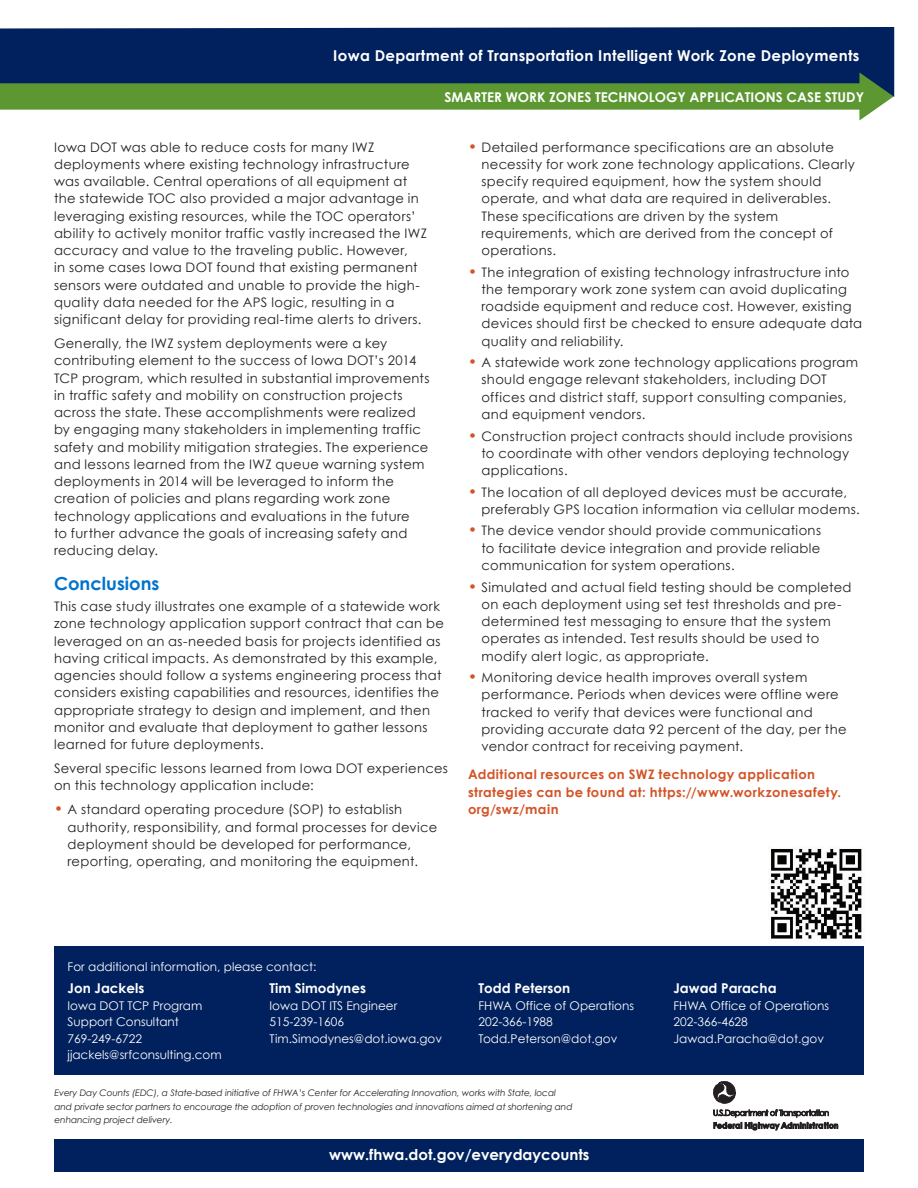
<style>
.page{position:relative;width:918px;height:1188px;background:#fff}
.page>*{position:absolute;margin:0;border:0;box-sizing:border-box;transform-origin:0 0}
.t1{font:700 18px "Century Gothic";color:#0073ce}
.Heading_Level_1{font:700 15px "Century Gothic";letter-spacing:.02em;color:#fff}
.Footer_EDC_Website{font:700 15px "Century Gothic";color:#fff}
.Heading_Level_1-2{font:700 13.5px "Century Gothic";color:#fff}
.Footer_Blue_Bar{font:700 13.5px "Century Gothic";color:#fff}
.body{font:13.2px/17.2px "Century Gothic";letter-spacing:.03em;color:#231f20}
.Body_Text{font:700 13.2px/17.2px "Century Gothic";letter-spacing:.03em;color:#d35427}
.Footer_Blue_Bar-2{font:12px/16.5px "Century Gothic";color:#fff}
.Footer_EDC_Boilerpla{font:italic 9px/13.5px "Century Gothic";letter-spacing:-.01em;color:#231f20}
.s1{font-weight:700;font-size:15px;color:#d35427}
</style>
<div class="page">
<div style="left:54px;top:946px;width:810px;height:128px;background:#00215d"></div>
<div style="left:55px;top:1139px;width:809px;height:32px;background:#00215d"></div>
<img style="left:770px;top:848px;width:92px;height:91px">
<div style="left:0;top:27px;width:894px;height:44px;background:#00215d"></div>
<svg style="left:0;top:71px;width:894px;height:49px;fill:#5c9731"></svg>
<svg style="left:713px;top:1081px;width:125px;height:49px"></svg>
<h1 class="Heading_Level_1" style="left:333px;top:46px;width:528px">Iowa Department of Transportation Intelligent Work Zone Deployments</h1>
<h1 class="Heading_Level_1-2" style="left:444px;top:89px;width:421px">SMARTER WORK ZONES TECHNOLOGY APPLICATIONS CASE STUDY</h1>
<p class="body" style="left:54px;top:138px;width:375px">Iowa DOT was able to reduce costs for many IWZ deployments where existing technology infrastructure was available. Central operations of all equipment at the statewide TOC also provided a major advantage in leveraging existing resources, while the TOC operators’ ability to actively monitor traffic vastly increased the IWZ accuracy and value to the traveling public. However,<br>in some cases Iowa DOT found that existing permanent sensors were outdated and unable to provide the high&shy;quality data needed for the APS logic, resulting in a significant delay for providing real-time alerts to drivers.</p>
<p class="body" style="left:54px;top:335px;width:377px">Generally, the IWZ system deployments were a key contributing element to the success of Iowa DOT’s 2014<br>TCP program, which resulted in substantial improvements in traffic safety and mobility on construction projects across the state. These accomplishments were realized by engaging many stakeholders in implementing traffic safety and mobility mitigation strategies. The experience and lessons learned from the IWZ queue warning system deployments in 2014 will be leveraged to inform the creation of policies and plans regarding work zone technology applications and evaluations in the future<br>to further advance the goals of increasing safety and reducing delay.</p>
<p class="t1" style="left:54px;top:572px;width:107px">Conclusions</p>
<p class="body" style="left:54px;top:598px;width:391px">This case study illustrates one example of a statewide work zone technology application support contract that can be leveraged on an as-needed basis for projects identified as having critical impacts. As demonstrated by this example, agencies should follow a systems engineering process that considers existing capabilities and resources, identifies the appropriate strategy to design and implement, and then monitor and evaluate that deployment to gather lessons learned for future deployments.</p>
<p class="body" style="left:54px;top:760px;width:395px">Several specific lessons learned from Iowa DOT experiences on this technology application include:</p>
<p class="body" style="left:68px;top:801px;width:371px;text-indent:-14px"><span class="s1">•</span> A standard operating procedure (SOP) to establish authority, responsibility, and formal processes for device deployment should be developed for performance, reporting, operating, and monitoring the equipment.</p>
<p class="body" style="left:482px;top:138px;width:375px;text-indent:-14px"><span class="s1">•</span> Detailed performance specifications are an absolute necessity for work zone technology applications. Clearly specify required equipment, how the system should operate, and what data are required in deliverables.<br>These specifications are driven by the system requirements, which are derived from the concept of operations.</p>
<p class="body" style="left:482px;top:263px;width:382px;text-indent:-14px"><span class="s1">•</span> The integration of existing technology infrastructure into the temporary work zone system can avoid duplicating roadside equipment and reduce cost. However, existing devices should first be checked to ensure adequate data quality and reliability.</p>
<p class="body" style="left:482px;top:354px;width:378px;text-indent:-14px"><span class="s1">•</span> A statewide work zone technology applications program should engage relevant stakeholders, including DOT offices and district staff, support consulting companies, and equipment vendors.</p>
<p class="body" style="left:482px;top:427px;width:373px;text-indent:-14px"><span class="s1">•</span> Construction project contracts should include provisions to coordinate with other vendors deploying technology applications.</p>
<p class="body" style="left:482px;top:483px;width:380px;text-indent:-14px"><span class="s1">•</span> The location of all deployed devices must be accurate, preferably GPS location information via cellular modems.</p>
<p class="body" style="left:482px;top:522px;width:341px;text-align:justify;text-indent:-14px"><span class="s1">•</span> The device vendor should provide communications to facilitate device integration and provide reliable communication for system operations.</p>
<p class="body" style="left:482px;top:578px;width:371px;text-indent:-14px"><span class="s1">•</span> Simulated and actual field testing should be completed on each deployment using set test thresholds and pre&shy;determined test messaging to ensure that the system operates as intended. Test results should be used to modify alert logic, as appropriate.</p>
<p class="body" style="left:482px;top:669px;width:367px;text-indent:-14px"><span class="s1">•</span> Monitoring device health improves overall system performance. Periods when devices were offline were tracked to verify that devices were functional and providing accurate data 92 percent of the day, per the vendor contract for receiving payment.</p>
<p class="Body_Text" style="left:468px;top:766px;width:375px">Additional resources on SWZ technology application strategies can be found at: https://www.workzonesafety. org/swz/main</p>
<p class="Footer_Blue_Bar-2" style="left:68px;top:958px;width:250px">For additional information, please contact:</p>
<p class="Footer_Blue_Bar" style="left:68px;top:980px;width:78px">Jon Jackels</p>
<p class="Footer_Blue_Bar-2" style="left:68px;top:997px;width:136px">Iowa DOT TCP Program<br>Support Consultant</p>
<p class="Footer_Blue_Bar-2" style="left:68px;top:1030px;width:76px">769-249-6722</p>
<p class="Footer_Blue_Bar-2" style="left:68px;top:1046px;width:156px">jjackels@srfconsulting.com</p>
<p class="Footer_Blue_Bar" style="left:270px;top:980px;width:98px">Tim Simodynes</p>
<p class="Footer_Blue_Bar-2" style="left:270px;top:997px;width:129px">Iowa DOT ITS Engineer</p>
<p class="Footer_Blue_Bar-2" style="left:270px;top:1013px;width:76px">515-239-1606</p>
<p class="Footer_Blue_Bar-2" style="left:270px;top:1030px;width:174px">Tim.Simodynes@dot.iowa.gov</p>
<p class="Footer_Blue_Bar" style="left:478px;top:980px;width:93px">Todd Peterson</p>
<p class="Footer_Blue_Bar-2" style="left:478px;top:997px;width:157px">FHWA Office of Operations</p>
<p class="Footer_Blue_Bar-2" style="left:478px;top:1013px;width:76px">202-366-1988</p>
<p class="Footer_Blue_Bar-2" style="left:478px;top:1030px;width:140px">Todd.Peterson@dot.gov</p>
<p class="Footer_Blue_Bar" style="left:674px;top:980px;width:105px">Jawad Paracha</p>
<p class="Footer_Blue_Bar-2" style="left:674px;top:997px;width:157px">FHWA Office of Operations</p>
<p class="Footer_Blue_Bar-2" style="left:674px;top:1013px;width:76px">202-366-4628</p>
<p class="Footer_Blue_Bar-2" style="left:674px;top:1030px;width:152px">Jawad.Paracha@dot.gov</p>
<p class="Footer_EDC_Boilerpla" style="left:55px;top:1086px;width:519px">Every Day Counts (EDC), a State-based initiative of FHWA’s Center for Accelerating Innovation, works with State, local and private sector partners to encourage the adoption of proven technologies and innovations aimed at shortening and enhancing project delivery.</p>
<p class="Footer_EDC_Website" style="left:329px;top:1145px;width:262px">www.fhwa.dot.gov/everydaycounts</p>
</div>
